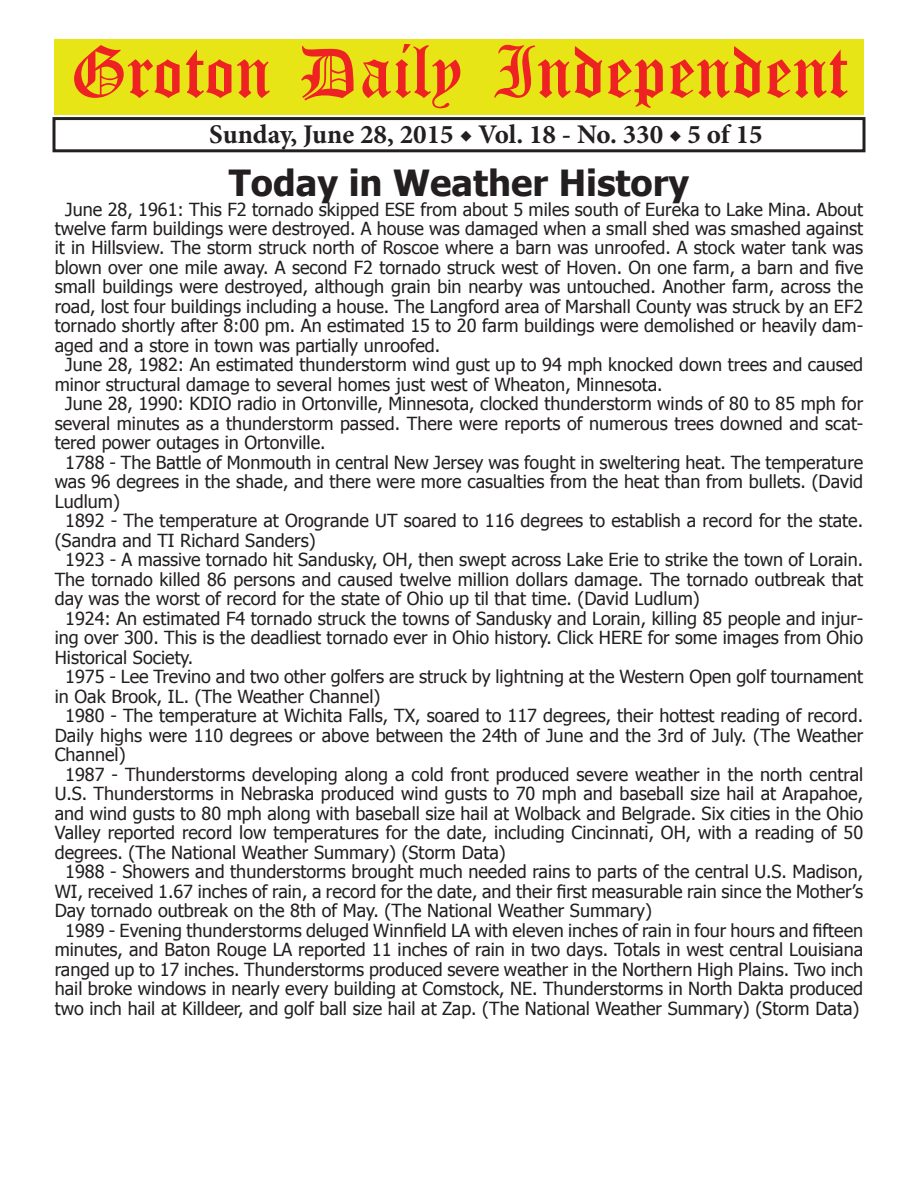
<style>
.page{position:relative;width:918px;height:1188px;background:#fff}
.page>*{position:absolute;margin:0;border:0;box-sizing:border-box;transform-origin:0 0}
.t1{font:54px "Old English Five";color:#ee2123}
.t2{font:700 36px "Tahoma";color:#231f20}
.t3{font:700 27px "Minion Pro";color:#231f20}
.t4{font:18px "Tahoma";color:#231f20}
</style>
<div class="page">
<div style="left:52px;top:117px;width:814px;height:35px;border:3px solid #231f20"></div>
<div style="left:54px;top:40px;width:810px;height:75px;background:#e7e515"></div>
<h1 class="t1" style="left:70px;top:47px;width:779px">Groton Daily Independent</h1>
<h3 class="t3" style="left:209px;top:116px;width:555px">Sunday, June 28, 2015 ◆ Vol. 18 - No. 330 ◆ 5 of 15</h3>
<h2 class="t2" style="left:229px;top:158px;width:462px">Today in Weather History</h2>
<p class="t4" style="left:65px;top:197px;width:799px">June 28, 1961: This F2 tornado skipped ESE from about 5 miles south of Eureka to Lake Mina. About</p>
<p class="t4" style="left:55px;top:216px;width:810px">twelve farm buildings were destroyed. A house was damaged when a small shed was smashed against</p>
<p class="t4" style="left:55px;top:236px;width:810px">it in Hillsview. The storm struck north of Roscoe where a barn was unroofed. A stock water tank was</p>
<p class="t4" style="left:55px;top:255px;width:810px">blown over one mile away. A second F2 tornado struck west of Hoven. On one farm, a barn and five</p>
<p class="t4" style="left:55px;top:275px;width:810px">small buildings were destroyed, although grain bin nearby was untouched. Another farm, across the</p>
<p class="t4" style="left:55px;top:294px;width:810px">road, lost four buildings including a house. The Langford area of Marshall County was struck by an EF2</p>
<p class="t4" style="left:55px;top:314px;width:810px">tornado shortly after 8:00 pm. An estimated 15 to 20 farm buildings were demolished or heavily dam-</p>
<p class="t4" style="left:55px;top:333px;width:387px">aged and a store in town was partially unroofed.</p>
<p class="t4" style="left:65px;top:353px;width:799px">June 28, 1982: An estimated thunderstorm wind gust up to 94 mph knocked down trees and caused</p>
<p class="t4" style="left:55px;top:372px;width:609px">minor structural damage to several homes just west of Wheaton, Minnesota.</p>
<p class="t4" style="left:65px;top:392px;width:799px">June 28, 1990: KDIO radio in Ortonville, Minnesota, clocked thunderstorm winds of 80 to 85 mph for</p>
<p class="t4" style="left:55px;top:411px;width:810px">several minutes as a thunderstorm passed. There were reports of numerous trees downed and scat-</p>
<p class="t4" style="left:55px;top:431px;width:272px">tered power outages in Ortonville.</p>
<p class="t4" style="left:65px;top:450px;width:799px">1788 - The Battle of Monmouth in central New Jersey was fought in sweltering heat. The temperature</p>
<p class="t4" style="left:55px;top:470px;width:810px">was 96 degrees in the shade, and there were more casualties from the heat than from bullets. (David</p>
<p class="t4" style="left:55px;top:489px;width:67px">Ludlum)</p>
<p class="t4" style="left:65px;top:509px;width:799px">1892 - The temperature at Orogrande UT soared to 116 degrees to establish a record for the state.</p>
<p class="t4" style="left:55px;top:528px;width:262px">(Sandra and TI Richard Sanders)</p>
<p class="t4" style="left:65px;top:548px;width:800px">1923 - A massive tornado hit Sandusky, OH, then swept across Lake Erie to strike the town of Lorain.</p>
<p class="t4" style="left:55px;top:567px;width:810px">The tornado killed 86 persons and caused twelve million dollars damage. The tornado outbreak that</p>
<p class="t4" style="left:55px;top:587px;width:647px">day was the worst of record for the state of Ohio up til that time. (David Ludlum)</p>
<p class="t4" style="left:65px;top:606px;width:799px">1924: An estimated F4 tornado struck the towns of Sandusky and Lorain, killing 85 people and injur-</p>
<p class="t4" style="left:55px;top:626px;width:810px">ing over 300. This is the deadliest tornado ever in Ohio history. Click HERE for some images from Ohio</p>
<p class="t4" style="left:55px;top:645px;width:140px">Historical Society.</p>
<p class="t4" style="left:65px;top:665px;width:799px">1975 - Lee Trevino and two other golfers are struck by lightning at the Western Open golf tournament</p>
<p class="t4" style="left:55px;top:684px;width:327px">in Oak Brook, IL. (The Weather Channel)</p>
<p class="t4" style="left:65px;top:704px;width:799px">1980 - The temperature at Wichita Falls, TX, soared to 117 degrees, their hottest reading of record.</p>
<p class="t4" style="left:55px;top:723px;width:810px">Daily highs were 110 degrees or above between the 24th of June and the 3rd of July. (The Weather</p>
<p class="t4" style="left:55px;top:743px;width:72px">Channel)</p>
<p class="t4" style="left:65px;top:762px;width:799px">1987 - Thunderstorms developing along a cold front produced severe weather in the north central</p>
<p class="t4" style="left:55px;top:782px;width:810px">U.S. Thunderstorms in Nebraska produced wind gusts to 70 mph and baseball size hail at Arapahoe,</p>
<p class="t4" style="left:55px;top:801px;width:810px">and wind gusts to 80 mph along with baseball size hail at Wolback and Belgrade. Six cities in the Ohio</p>
<p class="t4" style="left:55px;top:821px;width:810px">Valley reported record low temperatures for the date, including Cincinnati, OH, with a reading of 50</p>
<p class="t4" style="left:55px;top:840px;width:452px">degrees. (The National Weather Summary) (Storm Data)</p>
<p class="t4" style="left:65px;top:860px;width:799px">1988 - Showers and thunderstorms brought much needed rains to parts of the central U.S. Madison,</p>
<p class="t4" style="left:55px;top:879px;width:810px">WI, received 1.67 inches of rain, a record for the date, and their first measurable rain since the Mother’s</p>
<p class="t4" style="left:55px;top:899px;width:599px">Day tornado outbreak on the 8th of May. (The National Weather Summary)</p>
<p class="t4" style="left:65px;top:918px;width:799px">1989 - Evening thunderstorms deluged Winnfield LA with eleven inches of rain in four hours and fifteen</p>
<p class="t4" style="left:55px;top:938px;width:810px">minutes, and Baton Rouge LA reported 11 inches of rain in two days. Totals in west central Louisiana</p>
<p class="t4" style="left:55px;top:957px;width:810px">ranged up to 17 inches. Thunderstorms produced severe weather in the Northern High Plains. Two inch</p>
<p class="t4" style="left:55px;top:977px;width:810px">hail broke windows in nearly every building at Comstock, NE. Thunderstorms in North Dakta produced</p>
<p class="t4" style="left:55px;top:996px;width:806px">two inch hail at Killdeer, and golf ball size hail at Zap. (The National Weather Summary) (Storm Data)</p>
</div>
